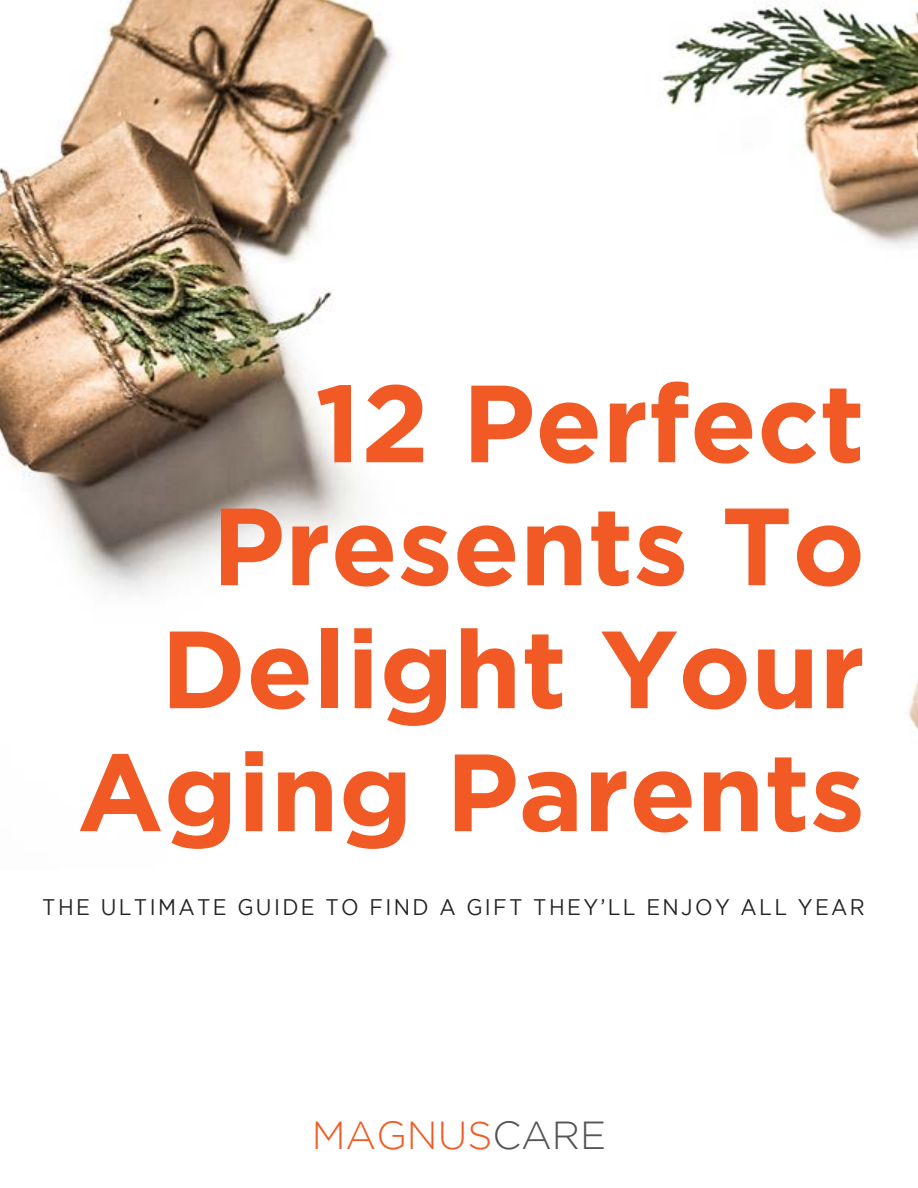
<style>
.page{position:relative;width:918px;height:1188px;background:#fff}
.page>*{position:absolute;margin:0;border:0;box-sizing:border-box;transform-origin:0 0}
.t1{font:700 109.5px/123px "Gotham";color:#f15a24;text-align:right}
.t2{font:300 39px "Gotham";color:#f15a24}
.t3{font:22.5px "Gotham";letter-spacing:.115em;color:#232323;scale:.92 1}
.s1{color:#545456}
</style>
<div class="page">
<img style="left:0;top:0;width:918px;height:730px">
<h1 class="t1" style="left:77px;top:359px;width:789px">12 Perfect<br>Presents To<br>Delight Your<br>Aging Parents</h1>
<p class="t3" style="left:42px;top:895px;width:896px">THE ULTIMATE GUIDE TO FIND A GIFT THEY’LL ENJOY ALL YEAR</p>
<h2 class="t2" style="left:312px;top:1114px;width:296px">MAGNUS<span class="s1">CARE</span></h2>
</div>
